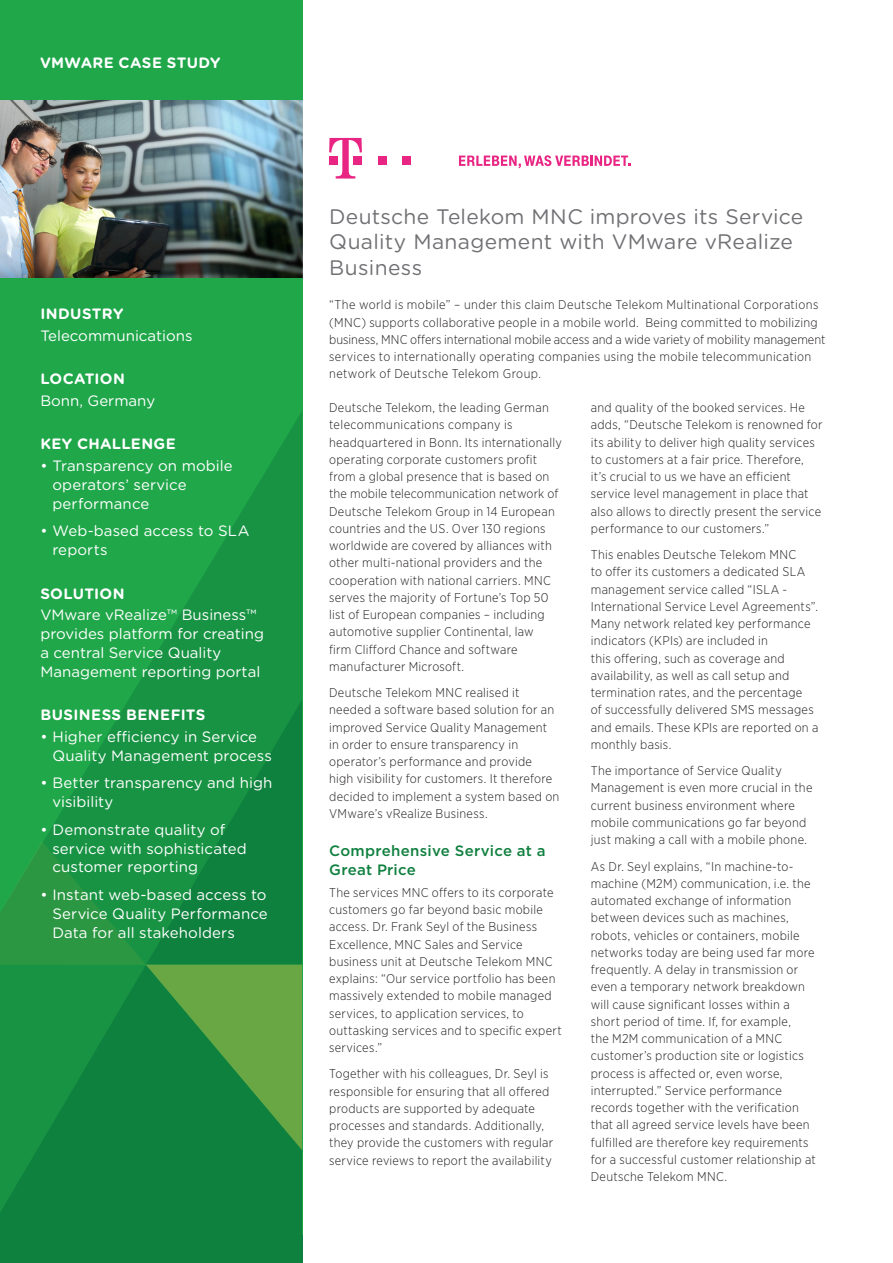
<style>
.page{position:relative;width:893px;height:1263px;background:#fff}
.page>*{position:absolute;margin:0;border:0;box-sizing:border-box;transform-origin:0 0}
._3a_Headline{font:21px/25.5px "Gotham Rounded";letter-spacing:.015em;color:#717074}
._3c_Sidebar_Body{font:15px/18.8px "Gotham Rounded";color:#fff}
._3b_Sidebar_Head{font:700 15px "Gotham Rounded";letter-spacing:.025em;color:#fff}
._4b_Subhead_1{font:500 15px/19.5px "Gotham";letter-spacing:.015em;color:#10803f}
.Document_Type{font:700 15px "Gotham Rounded";letter-spacing:.02em;color:#fff}
._5a_Body{font:300 12.75px/17.2px "Gotham Narrow";letter-spacing:.02em;color:#231f20}
._5a_Body_span{font:300 12.75px/17.2px "Gotham Narrow";letter-spacing:.025em;color:#231f20}
</style>
<div class="page">
<div style="left:0;top:0;width:302px;height:1235px;background:#20a74a"></div>
<svg style="left:0;top:412px;width:302px;height:851px"></svg>
<svg style="left:0;top:841px;width:302px;height:309px;background:#228f41"></svg>
<img style="left:0;top:101px;width:302px;height:176px">
<div style="left:378px;top:157px;width:8px;height:8px;background:#e92583"></div>
<div style="left:402px;top:157px;width:8px;height:8px;background:#e92583"></div>
<svg style="left:329px;top:138px;width:33px;height:40px"></svg>
<svg style="left:459px;top:155px;width:172px;height:13px"></svg>
<p class="Document_Type" style="left:40px;top:51px;width:182px">VMWARE CASE STUDY</p>
<p class="_3b_Sidebar_Head" style="left:40px;top:303px;width:84px">INDUSTRY</p>
<p class="_3c_Sidebar_Body" style="left:40px;top:325px;width:154px">Telecommunications</p>
<p class="_3b_Sidebar_Head" style="left:40px;top:368px;width:86px">LOCATION</p>
<p class="_3c_Sidebar_Body" style="left:40px;top:390px;width:116px">Bonn, Germany</p>
<p class="_3b_Sidebar_Head" style="left:40px;top:433px;width:137px">KEY CHALLENGE</p>
<p class="_3c_Sidebar_Body" style="left:52px;top:456px;width:182px;text-indent:-12px">• Transparency on mobile operators’ service performance</p>
<p class="_3c_Sidebar_Body" style="left:52px;top:521px;width:198px;text-indent:-12px">• Web-based access to SLA reports</p>
<p class="_3b_Sidebar_Head" style="left:40px;top:582px;width:86px">SOLUTION</p>
<p class="_3c_Sidebar_Body" style="left:40px;top:605px;width:225px">VMware vRealize™ Business™ provides platform for creating a central Service Quality<br>Management reporting portal</p>
<p class="_3b_Sidebar_Head" style="left:40px;top:704px;width:166px">BUSINESS BENEFITS</p>
<p class="_3c_Sidebar_Body" style="left:52px;top:726px;width:221px;text-indent:-12px">• Higher efficiency in Service<br>Quality Management process</p>
<p class="_3c_Sidebar_Body" style="left:52px;top:773px;width:221px;text-indent:-12px">• Better transparency and high visibility</p>
<p class="_3c_Sidebar_Body" style="left:52px;top:819px;width:196px;text-indent:-12px">• Demonstrate quality of service with sophisticated customer reporting</p>
<p class="_3c_Sidebar_Body" style="left:52px;top:885px;width:217px;text-align:justify;text-indent:-12px">• Instant web-based access to Service Quality Performance Data for all stakeholders</p>
<p class="_3a_Headline" style="left:329px;top:203px;width:476px">Deutsche Telekom MNC improves its Service<br>Quality Management with VMware vRealize<br>Business</p>
<p class="_5a_Body_span" style="left:329px;top:296px;width:498px">“The world is mobile” – under this claim Deutsche Telekom Multinational Corporations (MNC) supports collaborative people in a mobile world. Being committed to mobilizing business, MNC offers international mobile access and a wide variety of mobility management services to internationally operating companies using the mobile telecommunication network of Deutsche Telekom Group.</p>
<p class="_5a_Body" style="left:329px;top:399px;width:234px">Deutsche Telekom, the leading German telecommunications company is headquartered in Bonn. Its internationally operating corporate customers profit from a global presence that is based on the mobile telecommunication network of Deutsche Telekom Group in 14 European countries and the US. Over 130 regions worldwide are covered by alliances with other multi-national providers and the cooperation with national carriers. MNC serves the majority of Fortune’s Top 50 list of European companies – including automotive supplier Continental, law<br>firm Clifford Chance and software manufacturer Microsoft.</p>
<p class="_5a_Body" style="left:329px;top:684px;width:232px">Deutsche Telekom MNC realised it needed a software based solution for an improved Service Quality Management in order to ensure transparency in operator’s performance and provide high visibility for customers. It therefore decided to implement a system based on VMware’s vRealize Business.</p>
<p class="_4b_Subhead_1" style="left:329px;top:840px;width:218px">Comprehensive Service at a<br>Great Price</p>
<p class="_5a_Body" style="left:329px;top:883px;width:234px">The services MNC offers to its corporate customers go far beyond basic mobile access. Dr. Frank Seyl of the Business Excellence, MNC Sales and Service business unit at Deutsche Telekom MNC explains: “Our service portfolio has been massively extended to mobile managed services, to application services, to outtasking services and to specific expert services.”</p>
<p class="_5a_Body" style="left:329px;top:1065px;width:225px">Together with his colleagues, Dr. Seyl is responsible for ensuring that all offered products are supported by adequate processes and standards. Additionally, they provide the customers with regular service reviews to report the availability</p>
<p class="_5a_Body" style="left:591px;top:399px;width:233px">and quality of the booked services. He adds, “Deutsche Telekom is renowned for its ability to deliver high quality services to customers at a fair price. Therefore, it’s crucial to us we have an efficient service level management in place that also allows to directly present the service performance to our customers.”</p>
<p class="_5a_Body" style="left:591px;top:546px;width:229px">This enables Deutsche Telekom MNC<br>to offer its customers a dedicated SLA management service called “ISLA - International Service Level Agreements”.<br>Many network related key performance indicators (KPIs) are included in<br>this offering, such as coverage and availability, as well as call setup and termination rates, and the percentage<br>of successfully delivered SMS messages and emails. These KPIs are reported on a monthly basis.</p>
<p class="_5a_Body" style="left:591px;top:762px;width:223px">The importance of Service Quality Management is even more crucial in the current business environment where mobile communications go far beyond just making a call with a mobile phone.</p>
<p class="_5a_Body" style="left:591px;top:857px;width:227px">As Dr. Seyl explains, “In machine-to&shy;machine (M2M) communication, i.e. the automated exchange of information between devices such as machines, robots, vehicles or containers, mobile networks today are being used far more frequently. A delay in transmission or even a temporary network breakdown will cause significant losses within a short period of time. If, for example,<br>the M2M communication of a MNC customer’s production site or logistics process is affected or, even worse, interrupted.” Service performance records together with the verification that all agreed service levels have been fulfilled are therefore key requirements for a successful customer relationship at Deutsche Telekom MNC.</p>
</div>
